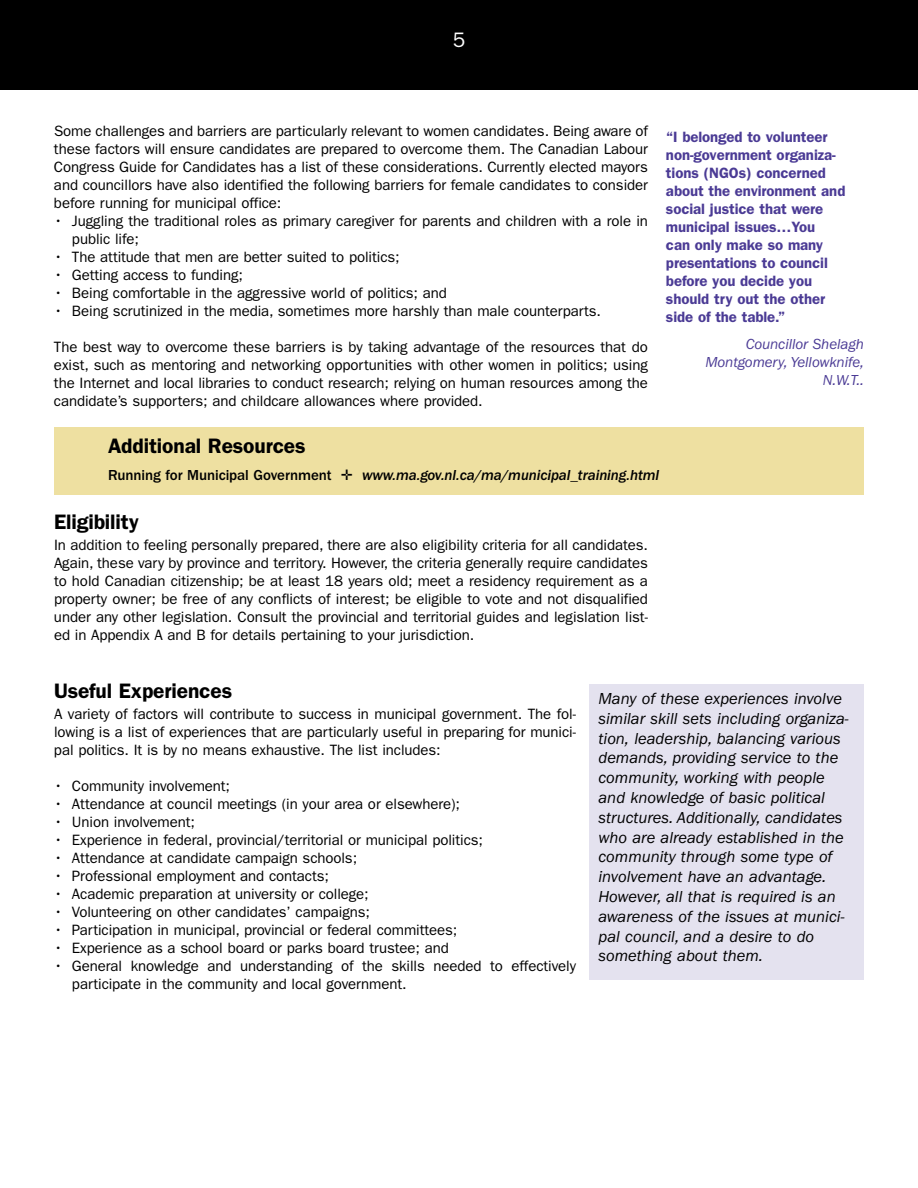
<style>
.page{position:relative;width:918px;height:1188px;background:#fff}
.page>*{position:absolute;margin:0;border:0;box-sizing:border-box;transform-origin:0 0}
.t1{font:600 21px "Franklin Gothic";letter-spacing:-.005em;color:#000}
.t2{font:21px "Franklin Gothic";color:#fff}
.t3{font:italic 16.5px/19.8px "Franklin Gothic";color:#000}
.t4{font:15px/18px "Franklin Gothic";letter-spacing:-.005em;color:#000;text-align:justify}
.t5{font:600 15px/18px "Franklin Gothic";letter-spacing:-.005em;color:#4b3b95}
.t6{font:italic 500 15px "Franklin Gothic";letter-spacing:-.005em;color:#000}
.t7{font:italic 15px/18px "Franklin Gothic";letter-spacing:-.005em;color:#4b3b95;text-align:right}
.s1{font-style:normal}
</style>
<div class="page">
<div style="left:1px;top:0;width:917px;height:90px;background:#000"></div>
<div style="left:54px;top:428px;width:810px;height:67px;background:#eee0a1"></div>
<div style="left:590px;top:684px;width:274px;height:296px;background:#e4e2ef"></div>
<h1 class="t2" style="left:453px;top:32px;width:14px">5</h1>
<p class="t4" style="left:54px;top:123px;width:596px">Some challenges and barriers are particularly relevant to women candidates. Being aware of these factors will ensure candidates are prepared to overcome them. The Canadian Labour Congress Guide for Candidates has a list of these considerations. Currently elected mayors and councillors have also identified the following barriers for female candidates to consider before running for municipal office:</p>
<p class="t4" style="left:72px;top:213px;width:578px;text-indent:-18px">• Juggling the traditional roles as primary caregiver for parents and children with a role in public life;</p>
<p class="t4" style="left:54px;top:249px;width:347px">• The attitude that men are better suited to politics;</p>
<p class="t4" style="left:54px;top:267px;width:190px">• Getting access to funding;</p>
<p class="t4" style="left:54px;top:285px;width:394px">• Being comfortable in the aggressive world of politics; and</p>
<p class="t4" style="left:54px;top:303px;width:549px">• Being scrutinized in the media, sometimes more harshly than male counterparts.</p>
<p class="t4" style="left:54px;top:339px;width:596px">The best way to overcome these barriers is by taking advantage of the resources that do exist, such as mentoring and networking opportunities with other women in politics; using the Internet and local libraries to conduct research; relying on human resources among the candidate’s supporters; and childcare allowances where provided.</p>
<p class="t5" style="left:666px;top:129px;width:181px">“I belonged to volunteer non-government organiza&shy;tions (NGOs) concerned about the environment and social justice that were municipal issues…You<br>can only make so many presentations to council before you decide you should try out the other side of the table.”</p>
<p class="t7" style="left:705px;top:336px;width:160px">Councillor Shelagh<br>Montgomery, Yellowknife,<br>N.W.T..</p>
<h1 class="t1" style="left:108px;top:439px;width:199px">Additional Resources</h1>
<p class="t6" style="left:108px;top:470px;width:553px"><span class="s1">Running for Municipal Government</span> ✛ www.ma.gov.nl.ca/ma/municipal_training.html</p>
<h1 class="t1" style="left:54px;top:515px;width:86px">Eligibility</h1>
<p class="t4" style="left:54px;top:537px;width:596px">In addition to feeling personally prepared, there are also eligibility criteria for all candidates.<br>Again, these vary by province and territory. However, the criteria generally require candidates to hold Canadian citizenship; be at least 18 years old; meet a residency requirement as a property owner; be free of any conflicts of interest; be eligible to vote and not disqualified under any other legislation. Consult the provincial and territorial guides and legislation list&shy;ed in Appendix A and B for details pertaining to your jurisdiction.</p>
<h1 class="t1" style="left:54px;top:684px;width:180px">Useful Experiences</h1>
<p class="t4" style="left:54px;top:707px;width:524px">A variety of factors will contribute to success in municipal government. The fol&shy;lowing is a list of experiences that are particularly useful in preparing for munici&shy;pal politics. It is by no means exhaustive. The list includes:</p>
<p class="t4" style="left:54px;top:779px;width:178px">• Community involvement;</p>
<p class="t4" style="left:54px;top:797px;width:408px">• Attendance at council meetings (in your area or elsewhere);</p>
<p class="t4" style="left:54px;top:815px;width:143px">• Union involvement;</p>
<p class="t4" style="left:54px;top:833px;width:430px">• Experience in federal, provincial/territorial or municipal politics;</p>
<p class="t4" style="left:54px;top:851px;width:305px">• Attendance at candidate campaign schools;</p>
<p class="t4" style="left:54px;top:869px;width:277px">• Professional employment and contacts;</p>
<p class="t4" style="left:54px;top:887px;width:316px">• Academic preparation at university or college;</p>
<p class="t4" style="left:54px;top:905px;width:318px">• Volunteering on other candidates’ campaigns;</p>
<p class="t4" style="left:54px;top:923px;width:405px">• Participation in municipal, provincial or federal committees;</p>
<p class="t4" style="left:54px;top:941px;width:396px">• Experience as a school board or parks board trustee; and</p>
<p class="t4" style="left:72px;top:959px;width:506px;text-indent:-18px">• General knowledge and understanding of the skills needed to effectively participate in the community and local government.</p>
<p class="t3" style="left:598px;top:690px;width:252px">Many of these experiences involve similar skill sets including organiza&shy;tion, leadership, balancing various demands, providing service to the community, working with people and knowledge of basic political structures. Additionally, candidates who are already established in the community through some type of involvement have an advantage.<br>However, all that is required is an awareness of the issues at munici&shy;pal council, and a desire to do something about them.</p>
</div>
